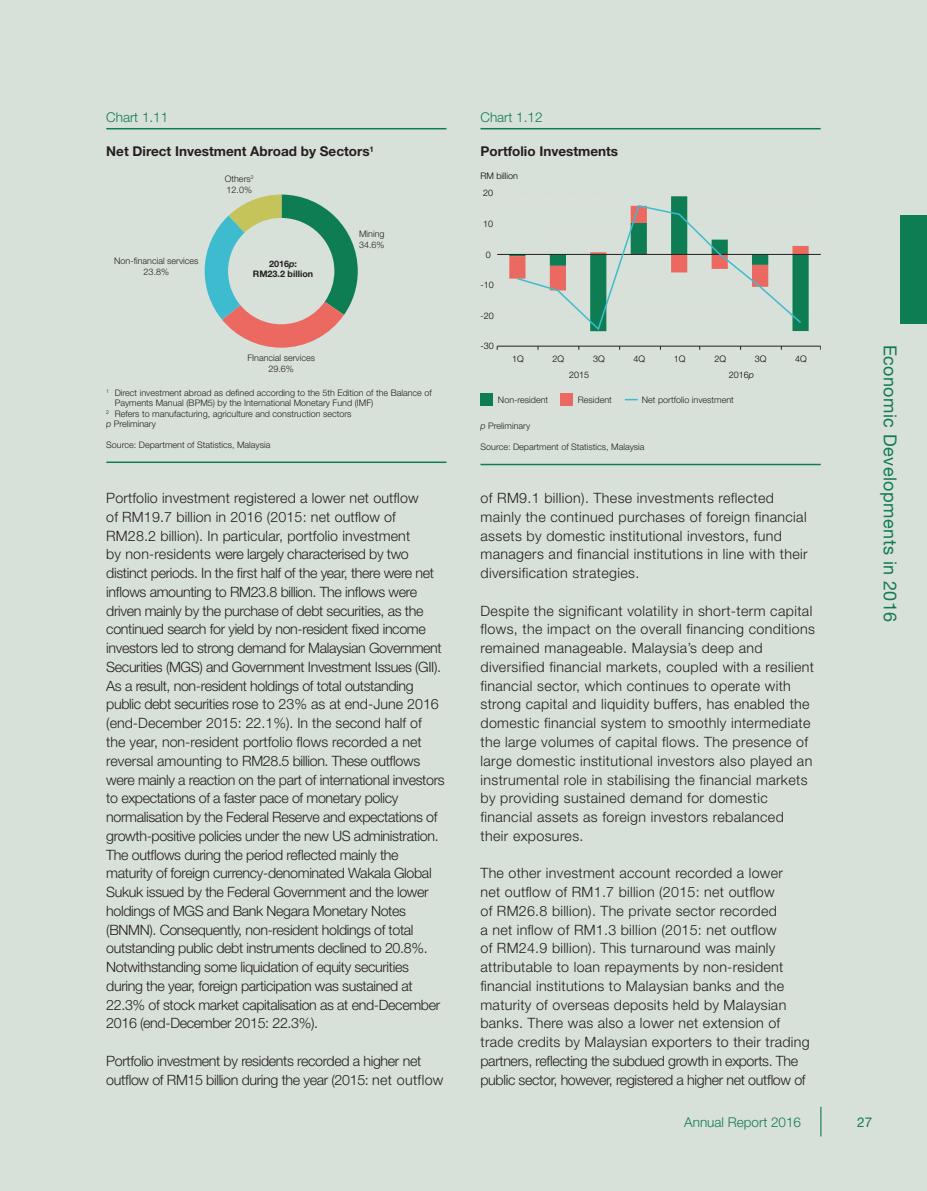
<style>
.page{position:relative;width:927px;height:1191px;background:#d8e1d9}
.page>*{position:absolute;margin:0;border:0;box-sizing:border-box;transform-origin:0 0}
.t1{font:18px "Helvetica Neue";letter-spacing:.025em;color:#127c51}
.t2{font:300 14.25px/18.8px "Helvetica Neue";letter-spacing:-.025em;color:#231f20}
.t3{font:300 14.25px/18.8px "Helvetica Neue";letter-spacing:.025em;color:#231f20}
.t4{font:300 14.25px/18.8px "Helvetica Neue";letter-spacing:.02em;color:#231f20}
.t5{font:700 13.5px "Helvetica Neue";color:#231f20}
.t6{font:300 13.5px "Helvetica Neue";color:#0e7d53}
.t7{font:300 13.5px "Helvetica Neue";color:#127c51}
.t8{font:13.5px "Helvetica Neue";color:#127c51}
.t9{font:300 9px/10.8px "Helvetica Neue";color:#231f20}
.t10{font:300 9px "Helvetica Neue";color:#050504}
.t11{font:700 9px/10.8px "Helvetica Neue";color:#231f20;text-align:center}
.s1{font-style:italic}
</style>
<div class="page">
<hr style="left:820px;top:1106px;width:1px;height:30px;background:#127c51">
<div style="left:900px;top:215px;width:27px;height:109px;background:#0e7d53"></div>
<hr style="left:106px;top:128px;width:340px;height:1px;background:#0e7d53">
<hr style="left:106px;top:461px;width:340px;height:2px;background:#0e7d53">
<svg style="left:205px;top:194px;width:153px;height:154px"></svg>
<hr style="left:480px;top:128px;width:341px;height:1px;background:#0e7d53">
<hr style="left:480px;top:464px;width:341px;height:1px;background:#0e7d53">
<svg style="left:497px;top:196px;width:324px;height:136px"></svg>
<div style="left:480px;top:393px;width:13px;height:13px;background:#0e7d53"></div>
<div style="left:560px;top:393px;width:13px;height:13px;background:#eb6960"></div>
<svg style="left:625px;top:399px;width:13px;height:1px"></svg>
<hr style="left:497px;top:346px;width:324px;height:1px;background:#231f20">
<p class="t6" style="left:106px;top:109px;width:64px">Chart 1.11</p>
<p class="t5" style="left:106px;top:143px;width:269px">Net Direct Investment Abroad by Sectors<sup>1</sup></p>
<p class="t9" style="left:114px;top:255px;width:86px;text-align:center">Non-financial services<br>23.8%</p>
<p class="t9" style="left:225px;top:174px;width:30px">Others<sup>2<br></sup>12.0%</p>
<p class="t11" style="left:253px;top:258px;width:62px">2016<span class="s1">p</span>:<br>RM23.2 billion</p>
<p class="t9" style="left:247px;top:352px;width:69px;text-align:center">FInancial services<br>29.6%</p>
<p class="t9" style="left:359px;top:228px;width:27px">Mining<br>34.6%</p>
<p class="t9" style="left:106px;top:387px;width:327px"><sup>1</sup> Direct investment abroad as defined according to the 5th Edition of the Balance of</p>
<p class="t9" style="left:115px;top:397px;width:260px">Payments Manual (BPM5) by the International Monetary Fund (IMF)</p>
<p class="t9" style="left:106px;top:408px;width:247px"><sup>2</sup> Refers to manufacturing, agriculture and construction sectors</p>
<p class="t9" style="left:106px;top:418px;width:51px"><span class="s1">p</span> Preliminary</p>
<p class="t9" style="left:106px;top:439px;width:166px">Source: Department of Statistics, Malaysia</p>
<p class="t2" style="left:106px;top:488px;width:340px">Portfolio investment registered a lower net outflow<br>of RM19.7 billion in 2016 (2015: net outflow of RM28.2 billion). In particular, portfolio investment<br>by non-residents were largely characterised by two distinct periods. In the first half of the year, there were net inflows amounting to RM23.8 billion. The inflows were driven mainly by the purchase of debt securities, as the continued search for yield by non-resident fixed income investors led to strong demand for Malaysian Government Securities (MGS) and Government Investment Issues (GII).<br>As a result, non-resident holdings of total outstanding public debt securities rose to 23% as at end-June 2016 (end-December 2015: 22.1%). In the second half of<br>the year, non-resident portfolio flows recorded a net reversal amounting to RM28.5 billion. These outflows were mainly a reaction on the part of international investors to expectations of a faster pace of monetary policy normalisation by the Federal Reserve and expectations of growth-positive policies under the new US administration.<br>The outflows during the period reflected mainly the maturity of foreign currency-denominated Wakala Global Sukuk issued by the Federal Government and the lower holdings of MGS and Bank Negara Monetary Notes (BNMN). Consequently, non-resident holdings of total outstanding public debt instruments declined to 20.8%.<br>Notwithstanding some liquidation of equity securities during the year, foreign participation was sustained at 22.3% of stock market capitalisation as at end-December 2016 (end-December 2015: 22.3%).</p>
<p class="t2" style="left:106px;top:1051px;width:339px">Portfolio investment by residents recorded a higher net outflow of RM15 billion during the year (2015: net outflow</p>
<p class="t6" style="left:480px;top:109px;width:64px">Chart 1.12</p>
<p class="t5" style="left:480px;top:143px;width:139px">Portfolio Investments</p>
<p class="t10" style="left:480px;top:171px;width:39px">RM billion</p>
<p class="t10" style="left:483px;top:188px;width:12px">20</p>
<p class="t10" style="left:483px;top:218px;width:12px">10</p>
<p class="t10" style="left:486px;top:249px;width:7px">0</p>
<p class="t10" style="left:480px;top:279px;width:15px">-10</p>
<p class="t10" style="left:480px;top:310px;width:15px">-20</p>
<p class="t10" style="left:480px;top:341px;width:15px">-30</p>
<p class="t10" style="left:512px;top:353px;width:13px">1Q</p>
<p class="t10" style="left:553px;top:353px;width:13px">2Q</p>
<p class="t10" style="left:593px;top:353px;width:13px">3Q</p>
<p class="t10" style="left:633px;top:353px;width:13px">4Q</p>
<p class="t10" style="left:674px;top:353px;width:13px">1Q</p>
<p class="t10" style="left:714px;top:353px;width:13px">2Q</p>
<p class="t10" style="left:755px;top:353px;width:13px">3Q</p>
<p class="t10" style="left:795px;top:353px;width:13px">4Q</p>
<p class="t10" style="left:569px;top:369px;width:22px">2015</p>
<p class="t10" style="left:729px;top:369px;width:27px">2016<span class="s1">p</span></p>
<p class="t9" style="left:498px;top:394px;width:52px">Non-resident</p>
<p class="t9" style="left:578px;top:394px;width:36px">Resident</p>
<p class="t9" style="left:642px;top:394px;width:94px">Net portfolio investment</p>
<p class="t9" style="left:480px;top:420px;width:51px"><span class="s1">p</span> Preliminary</p>
<p class="t9" style="left:480px;top:441px;width:166px">Source: Department of Statistics, Malaysia</p>
<p class="t3" style="left:480px;top:488px;width:329px">of RM9.1 billion). These investments reflected mainly the continued purchases of foreign financial assets by domestic institutional investors, fund managers and financial institutions in line with their diversification strategies.</p>
<p class="t3" style="left:480px;top:601px;width:336px">Despite the significant volatility in short-term capital flows, the impact on the overall financing conditions remained manageable. Malaysia’s deep and diversified financial markets, coupled with a resilient financial sector, which continues to operate with strong capital and liquidity buffers, has enabled the domestic financial system to smoothly intermediate the large volumes of capital flows. The presence of large domestic institutional investors also played an instrumental role in stabilising the financial markets by providing sustained demand for domestic financial assets as foreign investors rebalanced their exposures.</p>
<p class="t4" style="left:480px;top:863px;width:331px">The other investment account recorded a lower<br>net outflow of RM1.7 billion (2015: net outflow<br>of RM26.8 billion). The private sector recorded<br>a net inflow of RM1.3 billion (2015: net outflow<br>of RM24.9 billion). This turnaround was mainly attributable to loan repayments by non-resident financial institutions to Malaysian banks and the maturity of overseas deposits held by Malaysian banks. There was also a lower net extension of trade credits by Malaysian exporters to their trading partners, reflecting the subdued growth in exports. The public sector, however, registered a higher net outflow of</p>
<p class="t1" style="left:901px;top:344px;width:279px;rotate:90deg">Economic Developments in 2016</p>
<p class="t7" style="left:684px;top:1113px;width:118px">Annual Report 2016</p>
<p class="t8" style="left:857px;top:1114px;width:17px">27</p>
</div>
